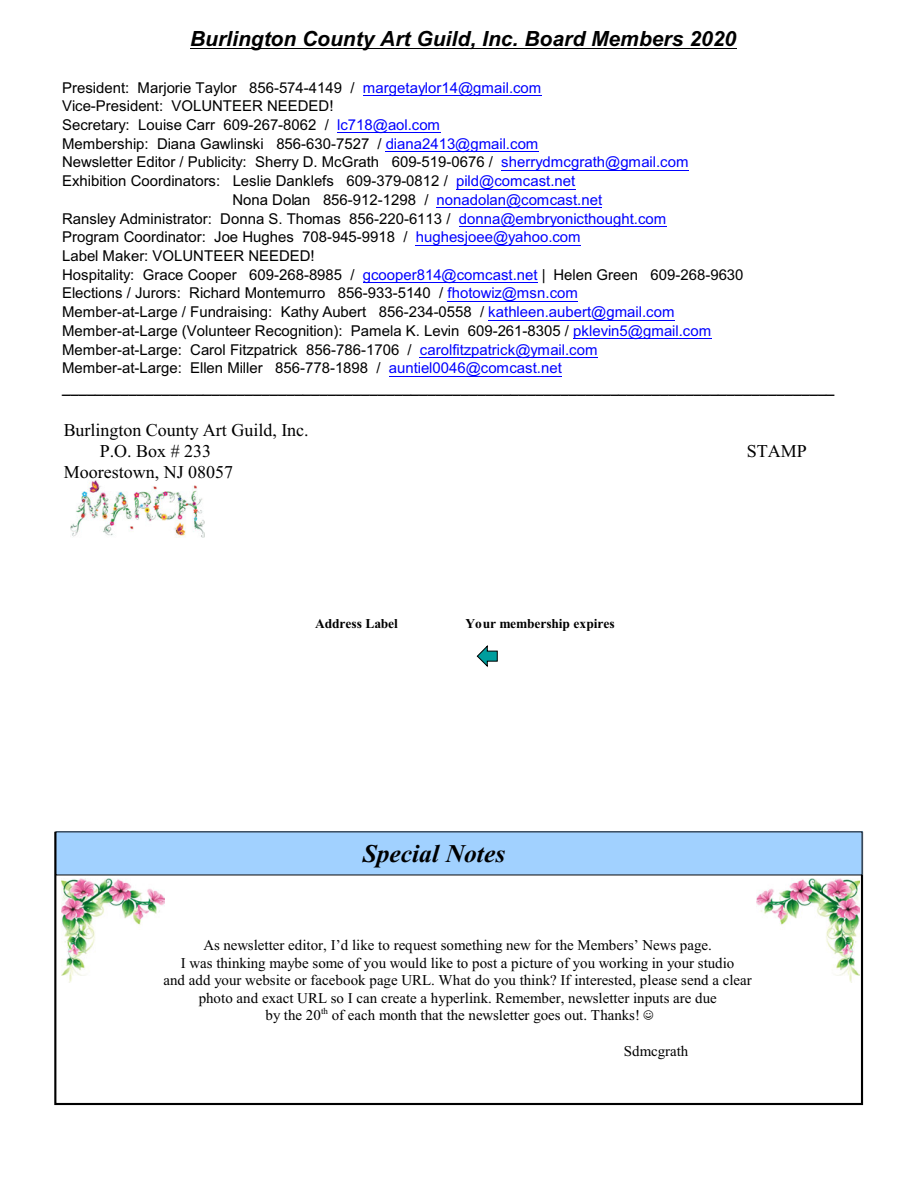
<style>
.page{position:relative;width:918px;height:1188px;background:#fff}
.page>*{position:absolute;margin:0;border:0;box-sizing:border-box;transform-origin:0 0}
.t1{font:italic 700 25.5px "Times New Roman";color:#000}
.t2{font:italic 700 21px "Arial";color:#000}
.t3{font:18px/21.3px "Times New Roman";color:#000}
.t4{font:15px "Arial";color:#000}
.t5{font:15px "Times New Roman";color:#000}
.t6{font:700 15px "Arial";color:#000}
.t7{font:700 13.5px "Times New Roman";color:#000}
.s1{color:#00f}
</style>
<div class="page">
<img style="left:71px;top:480px;width:134px;height:58px">
<img style="left:757px;top:878px;width:102px;height:105px">
<img style="left:62px;top:878px;width:103px;height:105px">
<hr style="left:190px;top:48px;width:546px;height:1px;background:#000">
<hr style="left:363px;top:95px;width:179px;height:1px;background:#00f">
<hr style="left:337px;top:132px;width:103px;height:1px;background:#00f">
<hr style="left:386px;top:151px;width:153px;height:1px;background:#00f">
<hr style="left:501px;top:170px;width:188px;height:1px;background:#00f">
<hr style="left:456px;top:189px;width:119px;height:1px;background:#00f">
<hr style="left:436px;top:207px;width:166px;height:1px;background:#00f">
<hr style="left:459px;top:226px;width:208px;height:1px;background:#00f">
<hr style="left:416px;top:245px;width:165px;height:1px;background:#00f">
<hr style="left:363px;top:282px;width:175px;height:1px;background:#00f">
<hr style="left:447px;top:301px;width:131px;height:1px;background:#00f">
<hr style="left:488px;top:320px;width:187px;height:1px;background:#00f">
<hr style="left:573px;top:338px;width:139px;height:1px;background:#00f">
<hr style="left:420px;top:357px;width:178px;height:1px;background:#00f">
<hr style="left:389px;top:376px;width:173px;height:1px;background:#00f">
<div style="left:56px;top:832px;width:806px;height:43px;background:#a1d1ff"></div>
<svg style="left:477px;top:645px;width:21px;height:22px"></svg>
<h2 class="t2" style="left:190px;top:31px;width:547px">Burlington County Art Guild, Inc. Board Members 2020</h2>
<p class="t4" style="left:62px;top:82px;width:481px">President: Marjorie Taylor 856-574-4149 / <span class="s1">margetaylor14@gmail.com</span></p>
<p class="t4" style="left:62px;top:100px;width:273px">Vice-President: VOLUNTEER NEEDED!</p>
<p class="t4" style="left:62px;top:119px;width:379px">Secretary: Louise Carr 609-267-8062 / <span class="s1">lc718@aol.com</span></p>
<p class="t4" style="left:62px;top:138px;width:478px">Membership: Diana Gawlinski 856-630-7527 / <span class="s1">diana2413@gmail.com</span></p>
<p class="t4" style="left:62px;top:156px;width:628px">Newsletter Editor / Publicity: Sherry D. McGrath 609-519-0676 / <span class="s1">sherrydmcgrath@gmail.com</span></p>
<p class="t4" style="left:62px;top:175px;width:515px">Exhibition Coordinators: Leslie Danklefs 609-379-0812 / <span class="s1">pild@comcast.net</span></p>
<p class="t4" style="left:232px;top:194px;width:371px">Nona Dolan 856-912-1298 / <span class="s1">nonadolan@comcast.net</span></p>
<p class="t4" style="left:62px;top:213px;width:606px">Ransley Administrator: Donna S. Thomas 856-220-6113 / <span class="s1">donna@embryonicthought.com</span></p>
<p class="t4" style="left:62px;top:231px;width:520px">Program Coordinator: Joe Hughes 708-945-9918 / <span class="s1">hughesjoee@yahoo.com</span></p>
<p class="t4" style="left:62px;top:250px;width:254px">Label Maker: VOLUNTEER NEEDED!</p>
<p class="t4" style="left:62px;top:269px;width:683px">Hospitality: Grace Cooper 609-268-8985 / <span class="s1">gcooper814@comcast.net</span> | Helen Green 609-268-9630</p>
<p class="t4" style="left:62px;top:288px;width:517px">Elections / Jurors: Richard Montemurro 856-933-5140 / <span class="s1">fhotowiz@msn.com</span></p>
<p class="t4" style="left:62px;top:306px;width:614px">Member-at-Large / Fundraising: Kathy Aubert 856-234-0558 / <span class="s1">kathleen.aubert@gmail.com</span></p>
<p class="t4" style="left:62px;top:325px;width:651px">Member-at-Large (Volunteer Recognition): Pamela K. Levin 609-261-8305 / <span class="s1">pklevin5@gmail.com</span></p>
<p class="t4" style="left:62px;top:344px;width:537px">Member-at-Large: Carol Fitzpatrick 856-786-1706 / <span class="s1">carolfitzpatrick@ymail.com</span></p>
<p class="t4" style="left:62px;top:362px;width:501px">Member-at-Large: Ellen Miller 856-778-1898 / <span class="s1">auntiel0046@comcast.net</span></p>
<p class="t6" style="left:62px;top:382px;width:774px">_____________________________________________________________________________________________</p>
<p class="t3" style="left:100px;top:421px;width:210px;text-indent:-36px">Burlington County Art Guild, Inc.<br>P.O. Box # 233</p>
<p class="t3" style="left:64px;top:463px;width:171px">Moorestown, NJ 08057</p>
<p class="t7" style="left:315px;top:619px;width:85px">Address Label</p>
<p class="t7" style="left:466px;top:619px;width:151px">Your membership expires</p>
<h1 class="t1" style="left:363px;top:845px;width:144px">Special Notes</h1>
<p class="t3" style="left:747px;top:442px;width:62px">STAMP</p>
<p class="t5" style="left:203px;top:939px;width:510px">As newsletter editor, I’d like to request something new for the Members’ News page.</p>
<p class="t5" style="left:181px;top:957px;width:555px">I was thinking maybe some of you would like to post a picture of you working in your studio</p>
<p class="t5" style="left:163px;top:975px;width:590px">and add your website or facebook page URL. What do you think? If interested, please send a clear</p>
<p class="t5" style="left:199px;top:992px;width:520px">photo and exact URL so I can create a hyperlink. Remember, newsletter inputs are due</p>
<p class="t5" style="left:266px;top:1010px;width:376px">by the 20<sup>th</sup> of each month that the newsletter goes out. Thanks!</p>
<p class="t5" style="left:624px;top:1045px;width:66px">Sdmcgrath</p>
</div>
